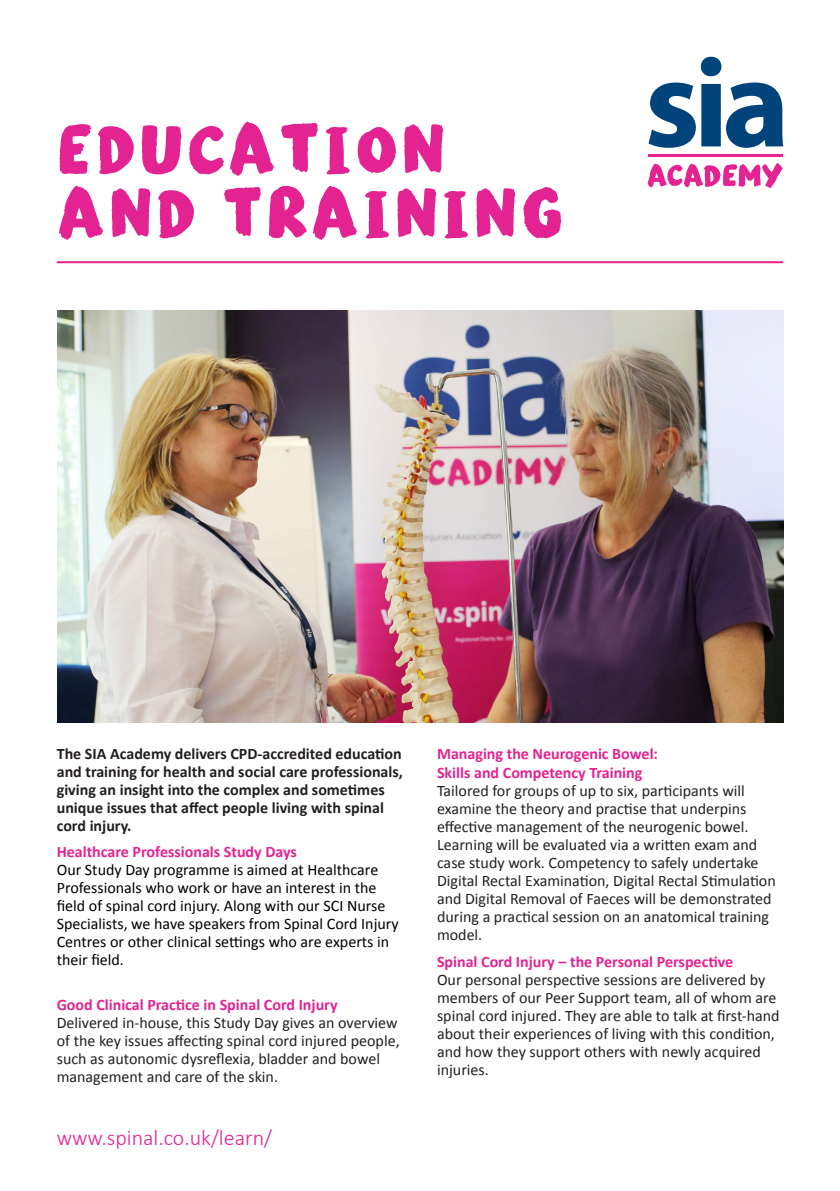
<style>
.page{position:relative;width:840px;height:1191px;background:#fff}
.page>*{position:absolute;margin:0;border:0;box-sizing:border-box;transform-origin:0 0}
.t1{font:78px/64px "SIA Brush Font";color:#e22391}
.t2{font:300 22px "Calibri";color:#e22391}
.t3{font:16px/18px "Calibri";color:#231f20}
.t4{font:16px/18px "Calibri";color:#000}
.t5{font:700 16px/18px "Calibri";color:#231f20}
.t6{font:700 16px/19.2px "Calibri";color:#e22391}
.s1{font-weight:700;color:#e22391}
</style>
<div class="page">
<img style="left:57px;top:310px;width:725px;height:412px">
<hr style="left:647px;top:154px;width:135px;height:3px;background:#e22391">
<svg style="left:647px;top:163px;width:135px;height:25px"></svg>
<svg style="left:648px;top:57px;width:134px;height:91px"></svg>
<hr style="left:57px;top:261px;width:725px;height:2px;background:#e22391">
<p class="t1" style="left:56px;top:119px;width:509px">EDUCATION<br>AND TRAINING</p>
<p class="t5" style="left:57px;top:743px;width:347px">The SIA Academy delivers CPD-accredited education and training for health and social care professionals, giving an insight into the complex and sometimes unique issues that affect people living with spinal cord injury.</p>
<p class="t4" style="left:57px;top:842px;width:343px"><span class="s1">Healthcare Professionals Study Days<br></span>Our Study Day programme is aimed at Healthcare Professionals who work or have an interest in the field of spinal cord injury. Along with our SCI Nurse Specialists, we have speakers from Spinal Cord Injury Centres or other clinical settings who are experts in their field.</p>
<p class="t6" style="left:57px;top:994px;width:282px">Good Clinical Practice in Spinal Cord Injury</p>
<p class="t3" style="left:57px;top:1012px;width:344px">Delivered in-house, this Study Day gives an overview of the key issues affecting spinal cord injured people, such as autonomic dysreflexia, bladder and bowel management and care of the skin.</p>
<p class="t2" style="left:57px;top:1124px;width:217px">www.spinal.co.uk/learn/</p>
<p class="t6" style="left:437px;top:743px;width:222px">Managing the Neurogenic Bowel:<br>Skills and Competency Training</p>
<p class="t3" style="left:437px;top:781px;width:340px">Tailored for groups of up to six, participants will examine the theory and practise that underpins effective management of the neurogenic bowel.<br>Learning will be evaluated via a written exam and case study work. Competency to safely undertake Digital Rectal Examination, Digital Rectal Stimulation and Digital Removal of Faeces will be demonstrated during a practical session on an anatomical training model.</p>
<p class="t6" style="left:437px;top:950px;width:297px">Spinal Cord Injury – the Personal Perspective</p>
<p class="t3" style="left:437px;top:969px;width:344px">Our personal perspective sessions are delivered by members of our Peer Support team, all of whom are spinal cord injured. They are able to talk at first-hand about their experiences of living with this condition, and how they support others with newly acquired injuries.</p>
</div>
